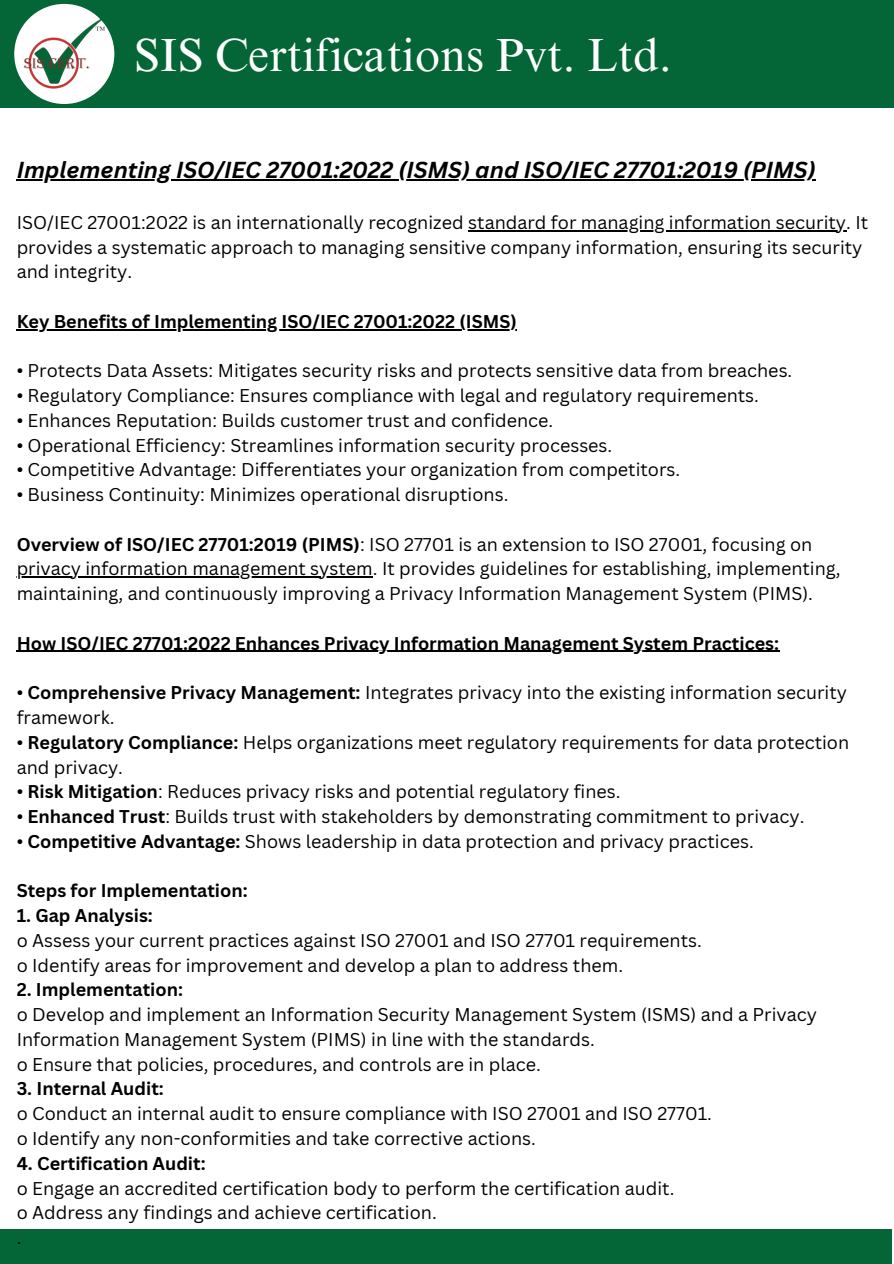
<style>
.page{position:relative;width:894px;height:1264px;background:#fff}
.page>*{position:absolute;margin:0;border:0;box-sizing:border-box;transform-origin:0 0}
.t1{font:46.5px "Times NRMT Pro";color:#fff}
.t2{font:italic 700 22.5px "Canva Sans";color:#000}
.t3{font:18px/24.8px "Canva Sans";color:#000}
.t4{font:700 18px "Canva Sans";color:#000}
.s1{font-weight:700}
</style>
<div class="page">
<div style="left:0;top:1229px;width:891px;height:34px;background:#046536"></div>
<div style="left:0;top:0;width:893px;height:108px;background:#046536"></div>
<div style="left:14px;top:4px;width:100px;height:100px;background:#fff;border-radius:50%"></div>
<img style="left:21px;top:20px;width:83px;height:70px">
<hr style="left:17px;top:179px;width:798px;height:1px;background:#000">
<hr style="left:468px;top:230px;width:378px;height:1px;background:#000">
<hr style="left:17px;top:329px;width:500px;height:1px;background:#000">
<hr style="left:17px;top:576px;width:356px;height:1px;background:#000">
<hr style="left:17px;top:651px;width:762px;height:1px;background:#000">
<h1 class="t1" style="left:134px;top:38px;width:539px">SIS Certifications Pvt. Ltd.</h1>
<p class="t2" style="left:17px;top:154px;width:800px">Implementing ISO/IEC 27001:2022 (ISMS) and ISO/IEC 27701:2019 (PIMS)</p>
<p class="t3" style="left:17px;top:209px;width:852px">ISO/IEC 27001:2022 is an internationally recognized standard for managing information security. It provides a systematic approach to managing sensitive company information, ensuring its security and integrity.</p>
<p class="t4" style="left:17px;top:308px;width:501px">Key Benefits of Implementing ISO/IEC 27001:2022 (ISMS)</p>
<p class="t3" style="left:17px;top:358px;width:777px">• Protects Data Assets: Mitigates security risks and protects sensitive data from breaches.</p>
<p class="t3" style="left:17px;top:383px;width:743px">• Regulatory Compliance: Ensures compliance with legal and regulatory requirements.</p>
<p class="t3" style="left:17px;top:407px;width:538px">• Enhances Reputation: Builds customer trust and confidence.</p>
<p class="t3" style="left:17px;top:432px;width:597px">• Operational Efficiency: Streamlines information security processes.</p>
<p class="t3" style="left:17px;top:457px;width:664px">• Competitive Advantage: Differentiates your organization from competitors.</p>
<p class="t3" style="left:17px;top:482px;width:493px">• Business Continuity: Minimizes operational disruptions.</p>
<p class="t3" style="left:17px;top:531px;width:825px"><span class="s1">Overview of ISO/IEC 27701:2019 (PIMS)</span>: ISO 27701 is an extension to ISO 27001, focusing on privacy information management system. It provides guidelines for establishing, implementing, maintaining, and continuously improving a Privacy Information Management System (PIMS).</p>
<p class="t4" style="left:17px;top:630px;width:763px">How ISO/IEC 27701:2022 Enhances Privacy Information Management System Practices:</p>
<p class="t3" style="left:17px;top:680px;width:831px">• <span class="s1">Comprehensive Privacy Management:</span> Integrates privacy into the existing information security framework.</p>
<p class="t3" style="left:17px;top:729px;width:833px">• <span class="s1">Regulatory Compliance:</span> Helps organizations meet regulatory requirements for data protection and privacy.</p>
<p class="t3" style="left:17px;top:779px;width:605px">• <span class="s1">Risk Mitigation</span>: Reduces privacy risks and potential regulatory fines.</p>
<p class="t3" style="left:17px;top:803px;width:789px">• <span class="s1">Enhanced Trust</span>: Builds trust with stakeholders by demonstrating commitment to privacy.</p>
<p class="t3" style="left:17px;top:828px;width:738px">• <span class="s1">Competitive Advantage:</span> Shows leadership in data protection and privacy practices.</p>
<p class="t4" style="left:17px;top:878px;width:232px">Steps for Implementation:</p>
<p class="t4" style="left:17px;top:902px;width:138px">1. Gap Analysis:</p>
<p class="t3" style="left:17px;top:927px;width:686px">o Assess your current practices against ISO 27001 and ISO 27701 requirements. o Identify areas for improvement and develop a plan to address them.</p>
<p class="t4" style="left:17px;top:977px;width:168px">2. Implementation:</p>
<p class="t3" style="left:17px;top:1001px;width:801px">o Develop and implement an Information Security Management System (ISMS) and a Privacy<br>Information Management System (PIMS) in line with the standards.<br>o Ensure that policies, procedures, and controls are in place.</p>
<p class="t4" style="left:17px;top:1076px;width:149px">3. Internal Audit:</p>
<p class="t3" style="left:17px;top:1100px;width:696px">o Conduct an internal audit to ensure compliance with ISO 27001 and ISO 27701. o Identify any non-conformities and take corrective actions.</p>
<p class="t4" style="left:17px;top:1150px;width:190px">4. Certification Audit:</p>
<p class="t3" style="left:17px;top:1175px;width:659px">o Engage an accredited certification body to perform the certification audit. o Address any findings and achieve certification.<br>.</p>
</div>
